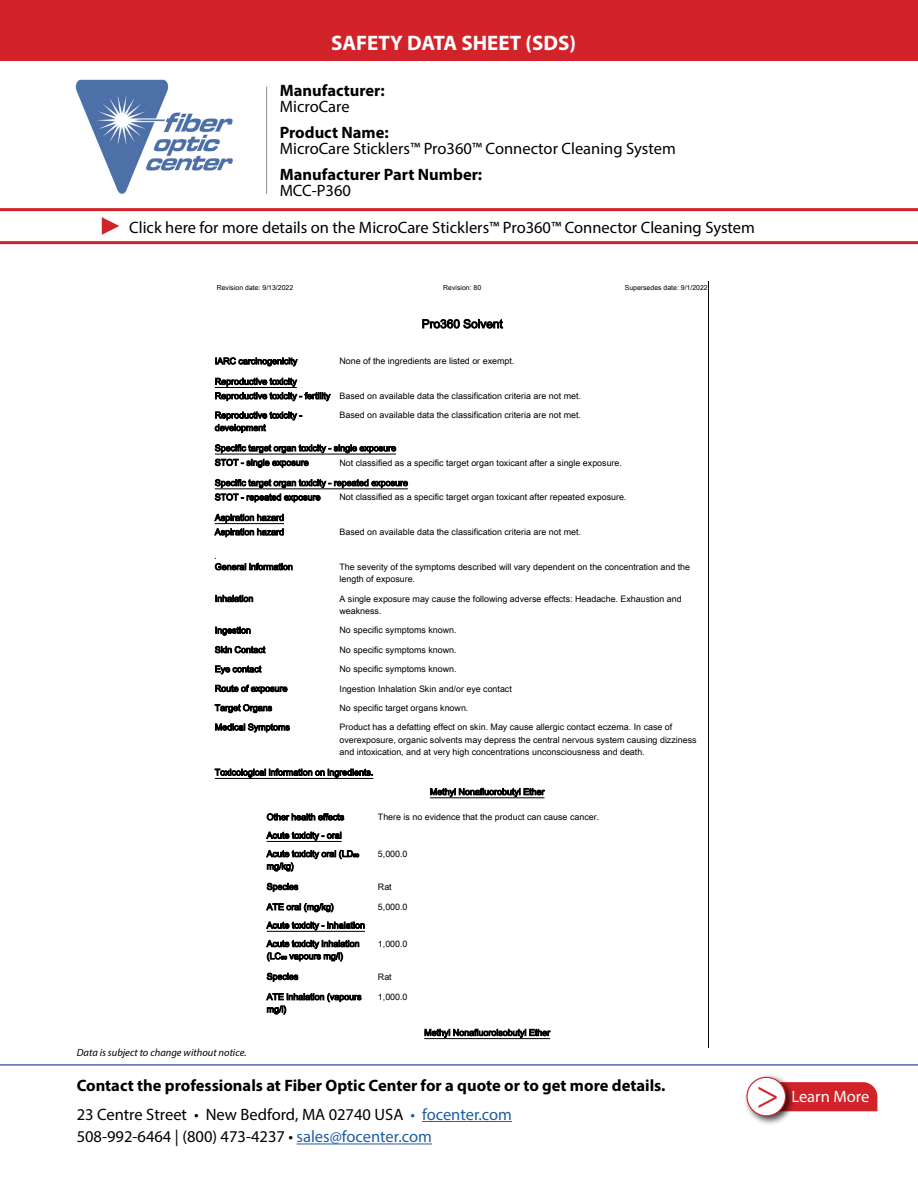
<style>
.page{position:relative;width:918px;height:1188px;background:#fff}
.page>*{position:absolute;margin:0;border:0;box-sizing:border-box;transform-origin:0 0}
.t1{font:42px "Minion Pro";color:#d2232a}
.t2{font:700 21px "Myriad Pro";color:#fff}
.t3{font:16.5px/22.5px "Myriad Pro";color:#000}
.t4{font:700 16.5px/16.5px "Myriad Pro";color:#000}
.t5{font:16.5px "Myriad Pro";color:#fff}
.t6{font:11.85px "Arial Unicode MS";color:#000}
.t7{font:italic 10.5px "Myriad Pro";color:#000}
.t8{font:8.85px/12.5px "Arial Unicode MS";color:#000}
.t9{font:6.9px "Arial Unicode MS";color:#000}
.s1{font-weight:400}
.s2{font-weight:700}
.s3{color:#215e9e}
</style>
<div class="page">
<hr style="left:422px;top:1121px;width:90px;height:1px;background:#215e9e">
<hr style="left:297px;top:1144px;width:135px;height:1px;background:#215e9e">
<hr style="left:0;top:1064px;width:918px;height:2px;background:#4f70a8">
<img style="left:75px;top:79px;width:158px;height:115px">
<hr style="left:266px;top:87px;width:1px;height:107px;background:#8a8c8e">
<div style="left:796px;top:1082px;width:81px;height:29px;background:#d2232a"></div>
<div style="left:743px;top:1074px;width:53px;height:52px;background:#000;opacity:.75"></div>
<div style="left:747px;top:1077px;width:39px;height:39px;background:#fff;border-radius:50%"></div>
<div style="left:746px;top:1077px;width:40px;height:39px;border:1px solid #d2232a;border-radius:50%"></div>
<hr style="left:0;top:241px;width:918px;height:3px;background:#d2232a">
<hr style="left:0;top:208px;width:918px;height:3px;background:#d2232a">
<svg style="left:102px;top:217px;width:17px;height:18px"></svg>
<div style="left:0;top:0;width:918px;height:60px;background:#d2232a"></div>
<hr style="left:215px;top:387px;width:82px;height:1px;background:#000">
<hr style="left:215px;top:454px;width:181px;height:1px;background:#000">
<hr style="left:215px;top:489px;width:193px;height:1px;background:#000">
<hr style="left:215px;top:523px;width:69px;height:1px;background:#000">
<hr style="left:215px;top:778px;width:158px;height:1px;background:#000">
<hr style="left:430px;top:798px;width:114px;height:1px;background:#000">
<hr style="left:267px;top:841px;width:75px;height:1px;background:#000">
<hr style="left:267px;top:931px;width:98px;height:1px;background:#000">
<hr style="left:424px;top:1038px;width:126px;height:1px;background:#000">
<p class="t2" style="left:331px;top:29px;width:246px">SAFETY DATA SHEET (SDS)</p>
<p class="t4" style="left:280px;top:81px;width:107px">Manufacturer:<br><span class="s1">MicroCare</span></p>
<p class="t3" style="left:280px;top:124px;width:398px;line-height:16.5px"><span class="s2">Product Name:<br></span>MicroCare Sticklers™ Pro360™ Connector Cleaning System</p>
<p class="t4" style="left:280px;top:165px;width:204px">Manufacturer Part Number:</p>
<p class="t3" style="left:280px;top:179px;width:73px">MCC-P360</p>
<p class="t3" style="left:129px;top:216px;width:627px">Click here for more details on the MicroCare Sticklers™ Pro360™ Connector Cleaning System</p>
<p class="t9" style="left:217px;top:283px;width:78px">Revision date: 9/13/2022</p>
<p class="t9" style="left:443px;top:283px;width:40px">Revision: 80</p>
<p class="t9" style="left:625px;top:283px;width:84px">Supersedes date: 9/1/2022</p>
<p class="t6" style="left:422px;top:315px;width:83px">Pro360 Solvent</p>
<p class="t8" style="left:215px;top:355px;width:84px">IARC carcinogenicity</p>
<p class="t8" style="left:340px;top:355px;width:176px">None of the ingredients are listed or exempt.</p>
<p class="t8" style="left:215px;top:374px;width:368px;line-height:14.4px">Reproductive toxicity<br>Reproductive toxicity - fertility Based on available data the classification criteria are not met.</p>
<p class="t8" style="left:215px;top:409px;width:89px">Reproductive toxicity - development</p>
<p class="t8" style="left:340px;top:409px;width:243px">Based on available data the classification criteria are not met.</p>
<p class="t8" style="left:215px;top:441px;width:183px;line-height:14.4px">Specific target organ toxicity - single exposure<br>STOT - single exposure</p>
<p class="t8" style="left:340px;top:456px;width:284px">Not classified as a specific target organ toxicant after a single exposure.</p>
<p class="t8" style="left:215px;top:475px;width:195px;line-height:14.4px">Specific target organ toxicity - repeated exposure<br>STOT - repeated exposure</p>
<p class="t8" style="left:340px;top:491px;width:288px">Not classified as a specific target organ toxicant after repeated exposure.</p>
<p class="t8" style="left:215px;top:510px;width:71px;line-height:14.4px">Aspiration hazard<br>Aspiration hazard</p>
<p class="t8" style="left:340px;top:526px;width:243px">Based on available data the classification criteria are not met.</p>
<p class="t8" style="left:215px;top:560px;width:80px">General information</p>
<p class="t8" style="left:340px;top:560px;width:352px">The severity of the symptoms described will vary dependent on the concentration and the length of exposure.</p>
<p class="t8" style="left:215px;top:592px;width:40px">Inhalation</p>
<p class="t8" style="left:340px;top:592px;width:344px">A single exposure may cause the following adverse effects: Headache. Exhaustion and weakness.</p>
<p class="t8" style="left:215px;top:624px;width:38px">Ingestion</p>
<p class="t8" style="left:340px;top:624px;width:119px">No specific symptoms known.</p>
<p class="t8" style="left:215px;top:643px;width:52px">Skin Contact</p>
<p class="t8" style="left:340px;top:643px;width:119px">No specific symptoms known.</p>
<p class="t8" style="left:215px;top:663px;width:48px">Eye contact</p>
<p class="t8" style="left:340px;top:663px;width:119px">No specific symptoms known.</p>
<p class="t8" style="left:215px;top:682px;width:74px">Route of exposure</p>
<p class="t8" style="left:340px;top:682px;width:174px">Ingestion Inhalation Skin and/or eye contact</p>
<p class="t8" style="left:215px;top:701px;width:59px">Target Organs</p>
<p class="t8" style="left:340px;top:701px;width:130px">No specific target organs known.</p>
<p class="t8" style="left:215px;top:721px;width:77px">Medical Symptoms</p>
<p class="t8" style="left:340px;top:721px;width:359px">Product has a defatting effect on skin. May cause allergic contact eczema. In case of overexposure, organic solvents may depress the central nervous system causing dizziness and intoxication, and at very high concentrations unconsciousness and death.</p>
<p class="t8" style="left:215px;top:766px;width:160px">Toxicological information on ingredients.</p>
<p class="t8" style="left:430px;top:785px;width:116px">Methyl Nonafluorobutyl Ether</p>
<p class="t8" style="left:267px;top:811px;width:79px">Other health effects</p>
<p class="t8" style="left:378px;top:811px;width:223px">There is no evidence that the product can cause cancer.</p>
<p class="t8" style="left:267px;top:826px;width:94px;line-height:18.3px">Acute toxicity - oral<br>Acute toxicity oral (LD₅₀</p>
<p class="t8" style="left:267px;top:860px;width:29px">mg/kg)</p>
<p class="t8" style="left:378px;top:847px;width:31px">5,000.0</p>
<p class="t8" style="left:267px;top:880px;width:33px">Species</p>
<p class="t8" style="left:378px;top:880px;width:15px">Rat</p>
<p class="t8" style="left:267px;top:900px;width:69px">ATE oral (mg/kg)</p>
<p class="t8" style="left:378px;top:900px;width:31px">5,000.0</p>
<p class="t8" style="left:267px;top:916px;width:100px;line-height:18.3px">Acute toxicity - inhalation<br>Acute toxicity inhalation</p>
<p class="t8" style="left:267px;top:950px;width:78px">(LC₅₀ vapours mg/l)</p>
<p class="t8" style="left:378px;top:937px;width:31px">1,000.0</p>
<p class="t7" style="left:77px;top:1046px;width:171px">Data is subject to change without notice.</p>
<p class="t8" style="left:267px;top:970px;width:33px">Species</p>
<p class="t8" style="left:378px;top:970px;width:15px">Rat</p>
<p class="t8" style="left:267px;top:990px;width:96px">ATE inhalation (vapours mg/l)</p>
<p class="t8" style="left:378px;top:990px;width:31px">1,000.0</p>
<p class="t8" style="left:424px;top:1026px;width:127px">Methyl Nonafluoroisobutyl Ether</p>
<p class="t4" style="left:77px;top:1076px;width:590px">Contact the professionals at Fiber Optic Center for a quote or to get more details.</p>
<p class="t3" style="left:77px;top:1103px;width:437px">23 Centre Street • New Bedford, MA 02740 USA <span class="s3">• focenter.com<br></span>508-992-6464 | (800) 473-4237 • <span class="s3">sales@focenter.com</span></p>
<p class="t1" style="left:756px;top:1066px;width:25px">&gt;</p>
<p class="t5" style="left:791px;top:1087px;width:79px">Learn More</p>
</div>
